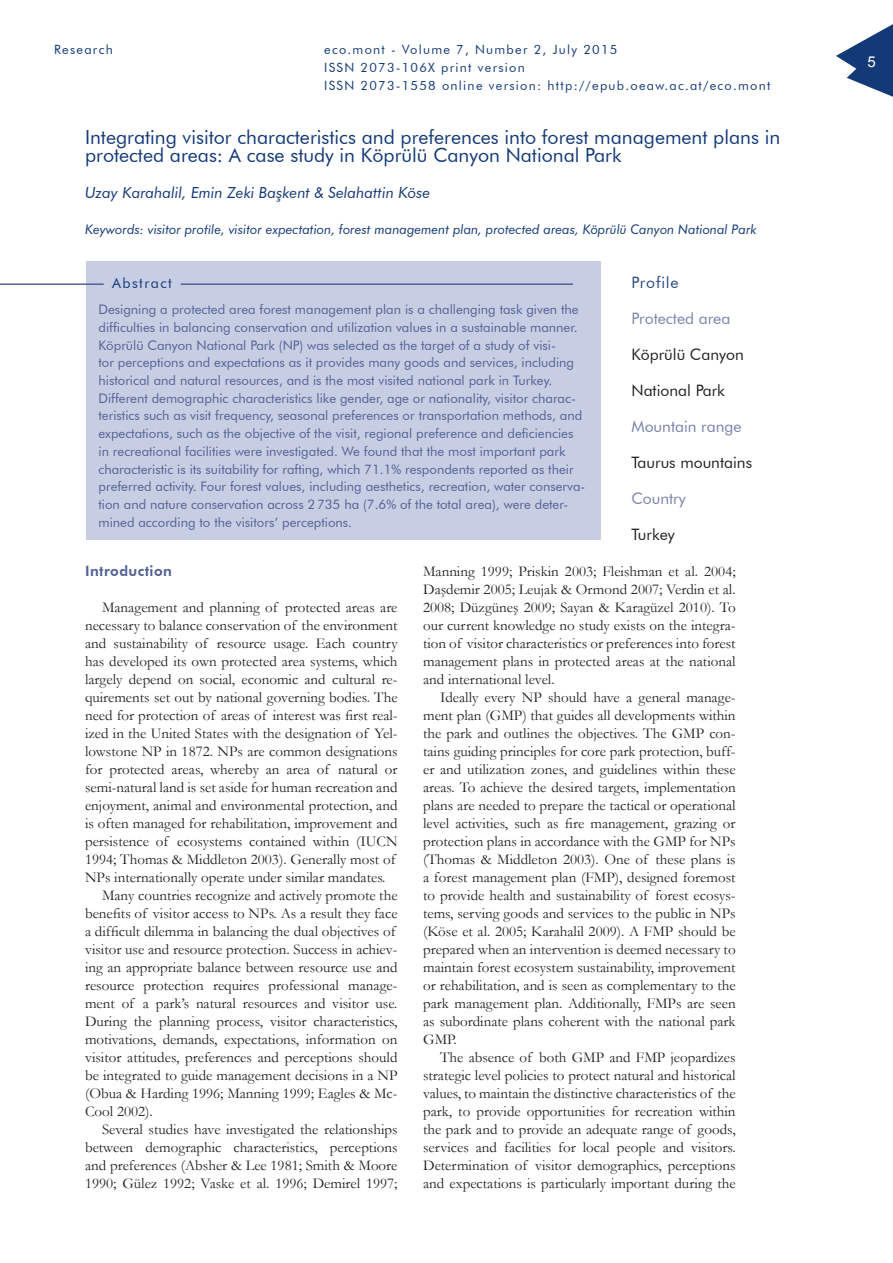
<style>
.page{position:relative;width:893px;height:1263px;background:#fff}
.page>*{position:absolute;margin:0;border:0;box-sizing:border-box;transform-origin:0 0}
.t1{font:19.5px/18px "Futura BT";color:#143977}
.t2{font:15.75px "Futura BT";color:#231f20}
.t3{font:15.75px "Futura BT";color:#7a81ab}
.t4{font:15.75px "Futura BT";letter-spacing:.05em;color:#294680}
.t5{font:italic 15.3px "Futura BT";color:#143977}
.t6{font:15px/18px "Garamond";color:#231f20;text-align:justify}
.t7{font:15px "Arial";color:#fff}
.t8{font:800 14.25px "Futura BT";letter-spacing:.03em;color:#536194}
.t9{font:14.25px "Futura BT";letter-spacing:.1em;color:#143977}
.t10{font:13.2px/17.7px "Futura BT";color:#536194}
.t11{font:italic 13.2px "Futura BT";color:#143977}
.t12{font:12.75px/18px "Futura BT";letter-spacing:.1em;color:#143977}
</style>
<div class="page">
<svg style="left:836px;top:24px;width:57px;height:73px"></svg>
<div style="left:86px;top:261px;width:514px;height:278px;background:#c7cee3"></div>
<hr style="left:181px;top:283px;width:392px;height:2px;background:#536194">
<hr style="left:0;top:283px;width:104px;height:2px;background:#536194">
<p class="t12" style="left:54px;top:40px;width:60px">Research</p>
<p class="t12" style="left:324px;top:40px;width:448px">eco.mont - Volume 7, Number 2, July 2015<br>ISSN 2073-106X print version<br>ISSN 2073-1558 online version: http://epub.oeaw.ac.at/eco.mont</p>
<h1 class="t1" style="left:85px;top:128px;width:697px">Integrating visitor characteristics and preferences into forest management plans in protected areas: A case study in Köprülü Canyon National Park</h1>
<p class="t5" style="left:85px;top:183px;width:347px">Uzay Karahalil, Emin Zeki Başkent &amp; Selahattin Köse</p>
<p class="t11" style="left:85px;top:221px;width:673px">Keywords: visitor profile, visitor expectation, forest management plan, protected areas, Köprülü Canyon National Park</p>
<p class="t9" style="left:112px;top:274px;width:61px">Abstract</p>
<p class="t10" style="left:99px;top:301px;width:488px">Designing a protected area forest management plan is a challenging task given the difficulties in balancing conservation and utilization values in a sustainable manner.<br>Köprülü Canyon National Park (NP) was selected as the target of a study of visi-<br>tor perceptions and expectations as it provides many goods and services, including historical and natural resources, and is the most visited national park in Turkey.<br>Different demographic characteristics like gender, age or nationality, visitor charac&shy;teristics such as visit frequency, seasonal preferences or transportation methods, and expectations, such as the objective of the visit, regional preference and deficiencies in recreational facilities were investigated. We found that the most important park characteristic is its suitability for rafting, which 71.1% respondents reported as their preferred activity. Four forest values, including aesthetics, recreation, water conserva&shy;tion and nature conservation across 2735 ha (7.6% of the total area), were deter&shy;mined according to the visitors’ perceptions.</p>
<p class="t4" style="left:631px;top:273px;width:49px">Profile</p>
<p class="t3" style="left:631px;top:309px;width:100px">Protected area</p>
<p class="t2" style="left:631px;top:345px;width:114px">Köprülü Canyon</p>
<p class="t2" style="left:631px;top:381px;width:95px">National Park</p>
<p class="t3" style="left:631px;top:417px;width:112px">Mountain range</p>
<p class="t2" style="left:631px;top:453px;width:122px">Taurus mountains</p>
<p class="t3" style="left:631px;top:489px;width:56px">Country</p>
<p class="t2" style="left:631px;top:525px;width:45px">Turkey</p>
<p class="t8" style="left:85px;top:562px;width:89px">Introduction</p>
<p class="t6" style="left:102px;top:598px;width:297px">Management and planning of protected areas are</p>
<p class="t6" style="left:85px;top:616px;width:314px">necessary to balance conservation of the environment</p>
<p class="t6" style="left:85px;top:634px;width:314px">and sustainability of resource usage. Each country</p>
<p class="t6" style="left:85px;top:652px;width:314px">has developed its own protected area systems, which</p>
<p class="t6" style="left:85px;top:670px;width:314px">largely depend on social, economic and cultural re-</p>
<p class="t6" style="left:85px;top:688px;width:314px">quirements set out by national governing bodies. The</p>
<p class="t6" style="left:85px;top:706px;width:314px">need for protection of areas of interest was first real-</p>
<p class="t6" style="left:85px;top:724px;width:314px">ized in the United States with the designation of Yel-</p>
<p class="t6" style="left:85px;top:742px;width:314px">lowstone NP in 1872. NPs are common designations</p>
<p class="t6" style="left:85px;top:760px;width:314px">for protected areas, whereby an area of natural or</p>
<p class="t6" style="left:85px;top:778px;width:314px">semi-natural land is set aside for human recreation and</p>
<p class="t6" style="left:85px;top:796px;width:314px">enjoyment, animal and environmental protection, and</p>
<p class="t6" style="left:85px;top:814px;width:314px">is often managed for rehabilitation, improvement and</p>
<p class="t6" style="left:85px;top:832px;width:314px">persistence of ecosystems contained within (IUCN</p>
<p class="t6" style="left:85px;top:850px;width:312px">1994; Thomas &amp; Middleton 2003). Generally most of</p>
<p class="t6" style="left:85px;top:868px;width:302px">NPs internationally operate under similar mandates.</p>
<p class="t6" style="left:102px;top:886px;width:297px">Many countries recognize and actively promote the</p>
<p class="t6" style="left:85px;top:904px;width:314px">benefits of visitor access to NPs. As a result they face</p>
<p class="t6" style="left:85px;top:922px;width:312px">a difficult dilemma in balancing the dual objectives of</p>
<p class="t6" style="left:85px;top:940px;width:314px">visitor use and resource protection. Success in achiev-</p>
<p class="t6" style="left:85px;top:958px;width:314px">ing an appropriate balance between resource use and</p>
<p class="t6" style="left:85px;top:976px;width:314px">resource protection requires professional manage-</p>
<p class="t6" style="left:85px;top:994px;width:314px">ment of a park’s natural resources and visitor use.</p>
<p class="t6" style="left:85px;top:1012px;width:314px">During the planning process, visitor characteristics,</p>
<p class="t6" style="left:85px;top:1030px;width:314px">motivations, demands, expectations, information on</p>
<p class="t6" style="left:85px;top:1048px;width:314px">visitor attitudes, preferences and perceptions should</p>
<p class="t6" style="left:85px;top:1066px;width:314px">be integrated to guide management decisions in a NP</p>
<p class="t6" style="left:85px;top:1084px;width:314px">(Obua &amp; Harding 1996; Manning 1999; Eagles &amp; Mc-</p>
<p class="t6" style="left:85px;top:1102px;width:69px">Cool 2002).</p>
<p class="t6" style="left:102px;top:1120px;width:297px">Several studies have investigated the relationships</p>
<p class="t6" style="left:85px;top:1138px;width:314px">between demographic characteristics, perceptions</p>
<p class="t6" style="left:85px;top:1156px;width:314px">and preferences (Absher &amp; Lee 1981; Smith &amp; Moore</p>
<p class="t6" style="left:85px;top:1174px;width:314px">1990; Gülez 1992; Vaske et al. 1996; Demirel 1997;</p>
<p class="t6" style="left:423px;top:562px;width:314px">Manning 1999; Priskin 2003; Fleishman et al. 2004; Daşdemir 2005; Leujak &amp; Ormond 2007; Verdin et al.<br>2008; Düzgüneş 2009; Sayan &amp; Karagüzel 2010). To our current knowledge no study exists on the integra&shy;tion of visitor characteristics or preferences into forest management plans in protected areas at the national and international level.</p>
<p class="t6" style="left:423px;top:688px;width:314px;text-indent:17px">Ideally every NP should have a general manage&shy;ment plan (GMP) that guides all developments within the park and outlines the objectives. The GMP con&shy;tains guiding principles for core park protection, buff&shy;er and utilization zones, and guidelines within these areas. To achieve the desired targets, implementation plans are needed to prepare the tactical or operational level activities, such as fire management, grazing or protection plans in accordance with the GMP for NPs (Thomas &amp; Middleton 2003). One of these plans is a forest management plan (FMP), designed foremost to provide health and sustainability of forest ecosys&shy;tems, serving goods and services to the public in NPs (Köse et al. 2005; Karahalil 2009). A FMP should be prepared when an intervention is deemed necessary to maintain forest ecosystem sustainability, improvement or rehabilitation, and is seen as complementary to the park management plan. Additionally, FMPs are seen as subordinate plans coherent with the national park GMP.</p>
<p class="t6" style="left:423px;top:1048px;width:314px;text-indent:17px">The absence of both GMP and FMP jeopardizes strategic level policies to protect natural and historical values, to maintain the distinctive characteristics of the park, to provide opportunities for recreation within the park and to provide an adequate range of goods, services and facilities for local people and visitors.<br>Determination of visitor demographics, perceptions and expectations is particularly important during the</p>
<p class="t7" style="left:868px;top:52px;width:10px">5</p>
</div>
